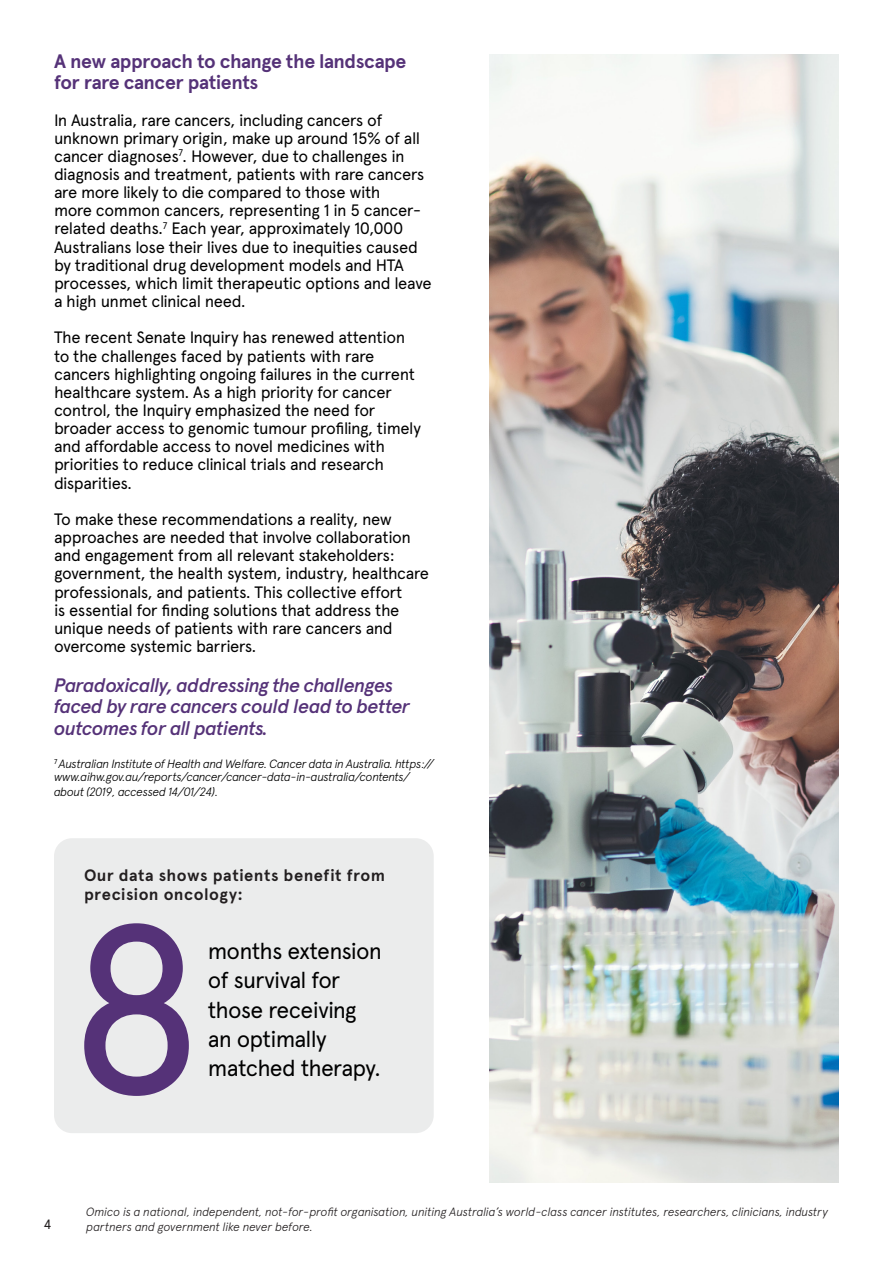
<style>
.page{position:relative;width:893px;height:1263px;background:#fff}
.page>*{position:absolute;margin:0;border:0;box-sizing:border-box;transform-origin:0 0}
.t1{font:241.05px "Apercu";color:#553278}
.t2{font:22.95px/29.1px "Apercu";letter-spacing:-.035em;color:#000}
.t3{font:italic 500 19.5px/21.5px "Apercu";letter-spacing:-.035em;color:#553278}
.t4{font:700 19.5px/21.5px "Apercu";letter-spacing:-.025em;color:#553278}
.t5{font:16.5px/18.1px "Apercu";letter-spacing:-.03em;color:#000}
.t6{font:700 16.5px/19.8px "Apercu";letter-spacing:.03em;color:#231f20}
.t7{font:13.5px "Apercu";color:#231f20}
.t8{font:italic 300 12px/14.4px "Apercu";letter-spacing:-.02em;color:#231f20}
.t9{font:italic 300 12px/13.2px "Apercu";letter-spacing:-.035em;color:#000}
</style>
<div class="page">
<div style="left:54px;top:838px;width:380px;height:295px;background:#ebecec;border-radius:18px"></div>
<img style="left:489px;top:54px;width:350px;height:1128px">
<p class="t4" style="left:54px;top:50px;width:354px">A new approach to change the landscape for rare cancer patients</p>
<p class="t5" style="left:54px;top:111px;width:379px">In Australia, rare cancers, including cancers of unknown primary origin, make up around 15% of all cancer diagnoses<sup>7</sup>. However, due to challenges in diagnosis and treatment, patients with rare cancers are more likely to die compared to those with<br>more common cancers, representing 1 in 5 cancer&shy;related deaths.<sup>7</sup> Each year, approximately 10,000<br>Australians lose their lives due to inequities caused by traditional drug development models and HTA processes, which limit therapeutic options and leave a high unmet clinical need.</p>
<p class="t5" style="left:54px;top:328px;width:368px">The recent Senate Inquiry has renewed attention to the challenges faced by patients with rare cancers highlighting ongoing failures in the current healthcare system. As a high priority for cancer control, the Inquiry emphasized the need for broader access to genomic tumour profiling, timely and affordable access to novel medicines with priorities to reduce clinical trials and research disparities.</p>
<p class="t5" style="left:54px;top:510px;width:377px">To make these recommendations a reality, new approaches are needed that involve collaboration and engagement from all relevant stakeholders: government, the health system, industry, healthcare professionals, and patients. This collective effort<br>is essential for finding solutions that address the unique needs of patients with rare cancers and overcome systemic barriers.</p>
<p class="t3" style="left:54px;top:674px;width:358px">Paradoxically, addressing the challenges faced by rare cancers could lead to better outcomes for all patients.</p>
<p class="t9" style="left:54px;top:756px;width:381px"><sup>7</sup> Australian Institute of Health and Welfare. Cancer data in Australia. https:// www.aihw.gov.au/reports/cancer/cancer-data-in-australia/contents/</p>
<p class="t9" style="left:54px;top:785px;width:166px">about (2019, accessed 14/01/24).</p>
<p class="t6" style="left:84px;top:865px;width:303px">Our data shows patients benefit from precision oncology:</p>
<p class="t1" style="left:66px;top:865px;width:142px">8</p>
<p class="t2" style="left:208px;top:936px;width:176px">months extension of survival for those receiving an optimally</p>
<p class="t2" style="left:208px;top:1053px;width:175px">matched therapy.</p>
<p class="t7" style="left:44px;top:1216px;width:10px">4</p>
<p class="t8" style="left:86px;top:1204px;width:743px">Omico is a national, independent, not-for-profit organisation, uniting Australia’s world-class cancer institutes, researchers, clinicians, industry partners and government like never before.</p>
</div>
